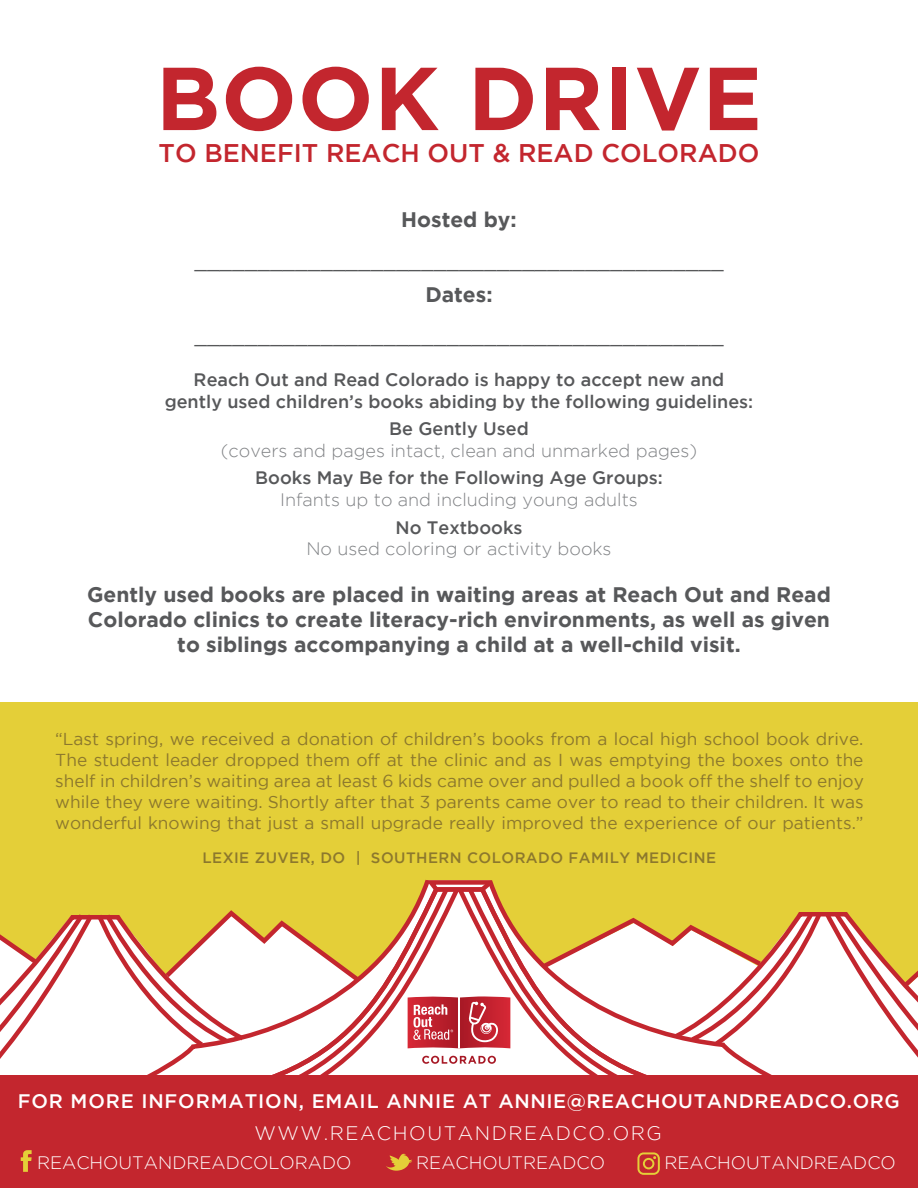
<style>
.page{position:relative;width:918px;height:1188px;background:#fff}
.page>*{position:absolute;margin:0;border:0;box-sizing:border-box;transform-origin:0 0}
.t1{font:700 89.1px "Gotham";letter-spacing:.01em;color:#c3262e}
.t2{font:500 25.5px "Gotham";color:#c3262e}
.t3{font:700 21px/25.2px "Gotham";color:#57585a;text-align:center}
.t4{font:21px "Gotham";color:#57585a}
.t5{font:500 19.5px "Gotham";letter-spacing:.035em;color:#fff}
.t6{font:300 19.5px "Gotham";letter-spacing:.08em;color:#fff}
.t7{font:500 18px/21.6px "Gotham";color:#57585a;text-align:center}
.t8{font:300 18px "Gotham";color:#808285}
.t9{font:300 18px "Gotham";color:#fff}
.t10{font:17.25px/21px "Gotham";color:#8c782d;text-align:justify}
.t11{font:500 15px "Gotham";letter-spacing:.03em;color:#8c782d}
</style>
<div class="page">
<div style="left:0;top:702px;width:918px;height:287px;background:#e4cf38"></div>
<svg style="left:476px;top:880px;width:17px;height:3px"></svg>
<svg style="left:463px;top:883px;width:74px;height:173px"></svg>
<svg style="left:463px;top:885px;width:24px;height:171px;background:#f3d4d5"></svg>
<svg style="left:364px;top:883px;width:99px;height:173px"></svg>
<div style="left:0;top:1075px;width:918px;height:113px;background:#c3262e"></div>
<svg style="left:0;top:910px;width:364px;height:165px"></svg>
<svg style="left:537px;top:912px;width:381px;height:163px"></svg>
<svg style="left:422px;top:1056px;width:74px;height:8px"></svg>
<svg style="left:408px;top:996px;width:102px;height:52px;background:#c9434e"></svg>
<hr style="left:458px;top:998px;width:2px;height:50px;background:#fff">
<svg style="left:21px;top:1150px;width:11px;height:22px"></svg>
<svg style="left:637px;top:1152px;width:23px;height:23px"></svg>
<svg style="left:386px;top:1154px;width:26px;height:17px"></svg>
<h1 class="t1" style="left:156px;top:47px;width:608px">BOOK DRIVE</h1>
<h2 class="t2" style="left:158px;top:138px;width:603px">TO BENEFIT REACH OUT &amp; READ COLORADO</h2>
<p class="t3" style="left:401px;top:207px;width:117px">Hosted by:</p>
<p class="t4" style="left:194px;top:249px;width:531px">__________________________________________</p>
<p class="t3" style="left:425px;top:282px;width:69px">Dates:</p>
<p class="t4" style="left:194px;top:324px;width:531px">__________________________________________</p>
<p class="t7" style="left:165px;top:368px;width:590px">Reach Out and Read Colorado is happy to accept new and gently used children’s books abiding by the following guidelines:</p>
<p class="t7" style="left:389px;top:418px;width:141px">Be Gently Used</p>
<p class="t8" style="left:221px;top:441px;width:478px">(covers and pages intact, clean and unmarked pages)</p>
<p class="t7" style="left:255px;top:467px;width:409px">Books May Be for the Following Age Groups:</p>
<p class="t8" style="left:280px;top:490px;width:359px">Infants up to and including young adults</p>
<p class="t7" style="left:395px;top:516px;width:128px">No Textbooks</p>
<p class="t8" style="left:306px;top:539px;width:307px">No used coloring or activity books</p>
<p class="t3" style="left:87px;top:581px;width:745px">Gently used books are placed in waiting areas at Reach Out and Read<br>Colorado clinics to create literacy-rich environments, as well as given to siblings accompanying a child at a well-child visit.</p>
<p class="t10" style="left:55px;top:728px;width:810px">“Last spring, we received a donation of children’s books from a local high school book drive.<br>The student leader dropped them off at the clinic and as I was emptying the boxes onto the shelf in children’s waiting area at least 6 kids came over and pulled a book off the shelf to enjoy while they were waiting. Shortly after that 3 parents came over to read to their children. It was wonderful knowing that just a small upgrade really improved the experience of our patients.”</p>
<p class="t11" style="left:202px;top:849px;width:515px">LEXIE ZUVER, DO | SOUTHERN COLORADO FAMILY MEDICINE</p>
<p class="t5" style="left:18px;top:1090px;width:883px">FOR MORE INFORMATION, EMAIL ANNIE AT ANNIE@REACHOUTANDREADCO.ORG</p>
<p class="t6" style="left:255px;top:1122px;width:409px">WWW.REACHOUTANDREADCO.ORG</p>
<p class="t9" style="left:37px;top:1153px;width:316px">REACHOUTANDREADCOLORADO</p>
<p class="t9" style="left:416px;top:1153px;width:190px">REACHOUTREADCO</p>
<p class="t9" style="left:665px;top:1153px;width:233px">REACHOUTANDREADCO</p>
</div>
